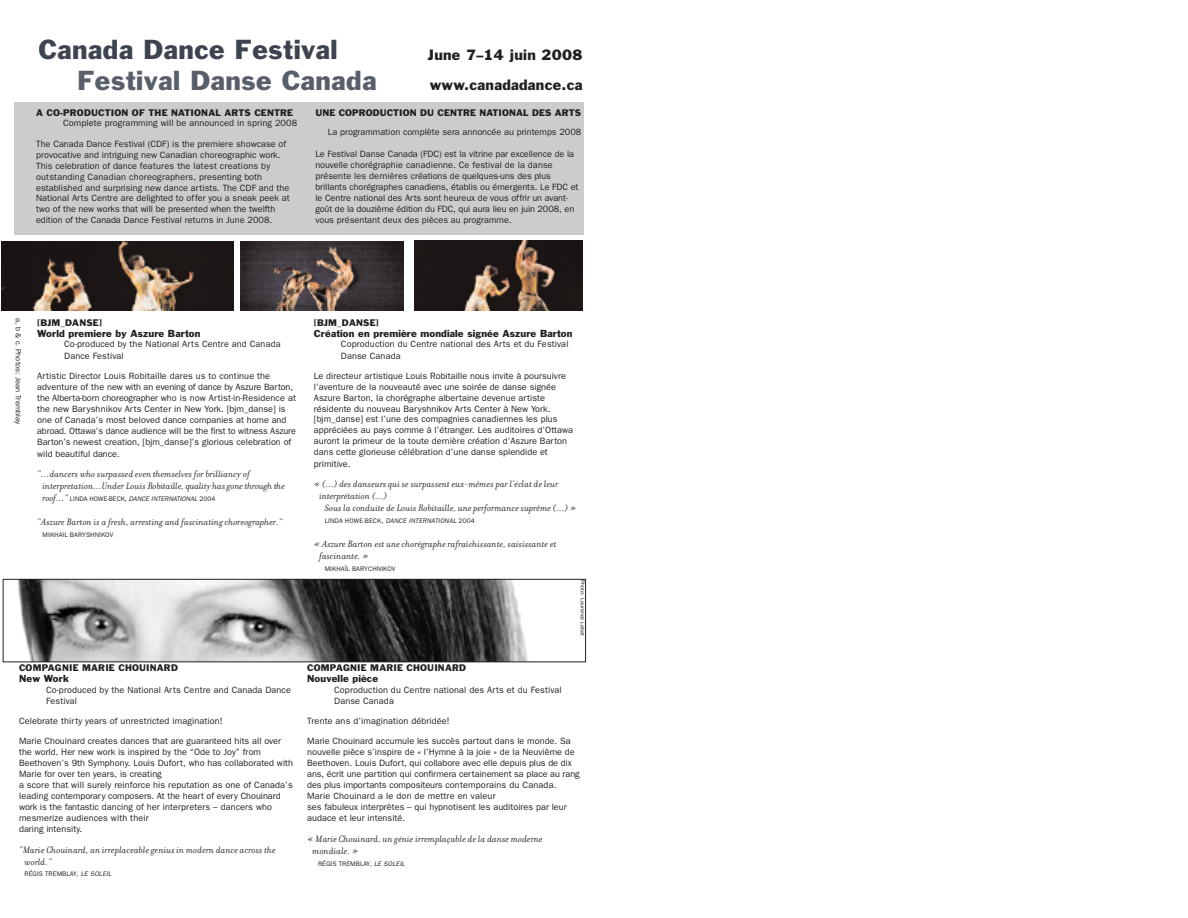
<style>
.page{position:relative;width:1188px;height:918px;background:#fff}
.page>*{position:absolute;margin:0;border:0;box-sizing:border-box;transform-origin:0 0}
.t1{font:25.5px "Franklin Gothic";letter-spacing:.02em;color:#3e444f}
.t2{font:25.5px "Franklin Gothic";letter-spacing:.02em;color:#595f6a}
.t3{font:13.95px/30.3px "Franklin Gothic";letter-spacing:.02em;color:#231f20}
.t4{font:italic 9.9px/12px "Filosofia";letter-spacing:.005em;color:#231f20}
.t5{font:9.45px "Franklin Gothic";letter-spacing:.015em;color:#231f20}
.t6{font:9.15px/10.9px "Franklin Gothic";color:#231f20}
.t7{font:8.85px "Franklin Gothic";letter-spacing:.02em;color:#231f20}
.t8{font:7.5px "Franklin Gothic";letter-spacing:.01em;color:#231f20}
.t9{font:6.6px "Franklin Gothic";letter-spacing:.015em;color:#231f20}
.t10{font:5.55px "Franklin Gothic";letter-spacing:.01em;color:#231f20}
.s1{font-family:"Filosofia";font-style:italic;font-size:9.9px}
.s2{font-style:italic}
</style>
<div class="page">
<div style="left:15px;top:102px;width:569px;height:133px;background:#ccc"></div>
<img style="left:17px;top:581px;width:511px;height:79px">
<div style="left:3px;top:579px;width:583px;height:83px;border:1px solid #231f20"></div>
<img style="left:2px;top:242px;width:231px;height:69px">
<img style="left:414px;top:241px;width:168px;height:69px">
<img style="left:240px;top:242px;width:164px;height:69px">
<h1 class="t1" style="left:39px;top:40px;width:301px">Canada Dance Festival</h1>
<h1 class="t2" style="left:77px;top:71px;width:301px">Festival Danse Canada</h1>
<h2 class="t3" style="left:428px;top:41px;width:156px">June 7–14 juin 2008 www.canadadance.ca</h2>
<p class="t7" style="left:36px;top:109px;width:259px">A CO-PRODUCTION OF THE NATIONAL ARTS CENTRE</p>
<p class="t6" style="left:63px;top:118px;width:236px">Complete programming will be announced in spring 2008</p>
<p class="t6" style="left:36px;top:139px;width:255px">The Canada Dance Festival (CDF) is the premiere showcase of provocative and intriguing new Canadian choreographic work.<br>This celebration of dance features the latest creations by outstanding Canadian choreographers, presenting both established and surprising new dance artists. The CDF and the National Arts Centre are delighted to offer you a sneak peek at two of the new works that will be presented when the twelfth edition of the Canada Dance Festival returns in June 2008.</p>
<p class="t7" style="left:315px;top:109px;width:267px">UNE COPRODUCTION DU CENTRE NATIONAL DES ARTS</p>
<p class="t6" style="left:328px;top:128px;width:255px">La programmation complète sera annoncée au printemps 2008</p>
<p class="t6" style="left:315px;top:149px;width:265px">Le Festival Danse Canada (FDC) est la vitrine par excellence de la nouvelle chorégraphie canadienne. Ce festival de la danse présente les dernières créations de quelques-uns des plus brillants chorégraphes canadiens, établis ou émergents. Le FDC et le Centre national des Arts sont heureux de vous offrir un avant&shy;goût de la douzième édition du FDC, qui aura lieu en juin 2008, en vous présentant deux des pièces au programme.</p>
<p class="t8" style="left:21px;top:318px;width:108px;rotate:90deg">a, b &amp; c. Photos: Jean Tremblay</p>
<p class="t7" style="left:37px;top:319px;width:66px">[BJM_DANSE]</p>
<p class="t5" style="left:37px;top:330px;width:165px">World premiere by Aszure Barton</p>
<p class="t6" style="left:64px;top:339px;width:218px;line-height:11.9px">Co-produced by the National Arts Centre and Canada<br>Dance Festival</p>
<p class="t6" style="left:37px;top:371px;width:260px">Artistic Director Louis Robitaille dares us to continue the adventure of the new with an evening of dance by Aszure Barton, the Alberta-born choreographer who is now Artist-in-Residence at the new Baryshnikov Arts Center in New York. [bjm_danse] is one of Canada’s most beloved dance companies at home and abroad. Ottawa’s dance audience will be the first to witness Aszure Barton’s newest creation, [bjm_danse]’s glorious celebration of wild beautiful dance.</p>
<p class="t4" style="left:43px;top:468px;width:244px;text-indent:-5px">“…dancers who surpassed even themselves for brilliancy of interpretation…Under Louis Robitaille, quality hasgonethrough the</p>
<p class="t9" style="left:43px;top:497px;width:174px"><span class="s1">roof…”</span> LINDA HOWE-BECK, <span class="s2">DANCE INTERNATIONAL</span> 2004</p>
<p class="t4" style="left:37px;top:516px;width:247px">“Aszure Barton is a fresh, arresting and fascinating choreographer.”</p>
<p class="t9" style="left:43px;top:532px;width:72px">MIKHAIL BARYSHNIKOV</p>
<p class="t7" style="left:19px;top:664px;width:160px">COMPAGNIE MARIE CHOUINARD</p>
<p class="t5" style="left:19px;top:675px;width:51px">New Work</p>
<p class="t6" style="left:46px;top:685px;width:246px">Co-produced by the National Arts Centre and Canada Dance<br>Festival</p>
<p class="t6" style="left:19px;top:712px;width:264px;line-height:20px">Celebrate thirty years of unrestricted imagination!<br>Marie Chouinard creates dances that are guaranteed hits all over</p>
<p class="t6" style="left:19px;top:747px;width:276px">the world. Her new work is inspired by the “Ode to Joy” from Beethoven’s 9th Symphony. Louis Dufort, who has collaborated with Marie for over ten years, is creating<br>a score that will surely reinforce his reputation as one of Canada’s leading contemporary composers. At the heart of every Chouinard work is the fantastic dancing of her interpreters – dancers who mesmerize audiences with their<br>daring intensity.</p>
<p class="t4" style="left:24px;top:843px;width:253px;text-indent:-5px">“Marie Chouinard, an irreplaceable genius in modern dance across the world.”</p>
<p class="t9" style="left:24px;top:872px;width:88px">RÉGIS TREMBLAY, <span class="s2">LE SOLEIL</span></p>
<p class="t7" style="left:314px;top:319px;width:66px">[BJM_DANSE]</p>
<p class="t5" style="left:314px;top:330px;width:260px">Création en première mondiale signée Aszure Barton</p>
<p class="t6" style="left:341px;top:339px;width:229px;line-height:11.4px">Coproduction du Centre national des Arts et du Festival<br>Danse Canada</p>
<p class="t6" style="left:314px;top:371px;width:261px">Le directeur artistique Louis Robitaille nous invite à poursuivre l’aventure de la nouveauté avec une soirée de danse signée Aszure Barton, la chorégraphe albertaine devenue artiste résidente du nouveau Baryshnikov Arts Center à New York. [bjm_danse] est l’une des compagnies canadiennes les plus appréciées au pays comme à l’étranger. Les auditoires d’Ottawa auront la primeur de la toute dernière création d’Aszure Barton dans cette glorieuse célébration d’une danse splendide et primitive.</p>
<p class="t4" style="left:314px;top:478px;width:246px">« (…) des danseurs qui se surpassent eux-mêmes par l’éclat de leur</p>
<p class="t4" style="left:319px;top:490px;width:69px">interprétation (…)</p>
<p class="t4" style="left:325px;top:502px;width:253px">Sous la conduite de Louis Robitaille, une performance suprême (…) »</p>
<p class="t9" style="left:325px;top:518px;width:152px">LINDA HOWE-BECK, <span class="s2">DANCE INTERNATIONAL</span> 2004</p>
<p class="t4" style="left:319px;top:537px;width:239px;text-indent:-5px">« Aszure Barton est une chorégraphe rafraîchissante, saisissante et fascinante. »</p>
<p class="t9" style="left:325px;top:566px;width:72px">MIKHAÏL BARYCHNIKOV</p>
<p class="t10" style="left:585px;top:580px;width:57px;rotate:90deg">Photo: Laurence Labat</p>
<p class="t7" style="left:307px;top:664px;width:160px">COMPAGNIE MARIE CHOUINARD</p>
<p class="t5" style="left:307px;top:675px;width:72px">Nouvelle pièce</p>
<p class="t6" style="left:334px;top:685px;width:229px">Coproduction du Centre national des Arts et du Festival<br>Danse Canada</p>
<p class="t6" style="left:307px;top:712px;width:265px;line-height:20px">Trente ans d’imagination débridée!<br>Marie Chouinard accumule les succès partout dans le monde. Sa</p>
<p class="t6" style="left:307px;top:747px;width:274px">nouvelle pièce s’inspire de « l’Hymne à la joie » de la Neuvième de Beethoven. Louis Dufort, qui collabore avec elle depuis plus de dix ans, écrit une partition qui confirmera certainement sa place au rang des plus importants compositeurs contemporains du Canada.<br>Marie Chouinard a le don de mettre en valeur<br>ses fabuleux interprètes – qui hypnotisent les auditoires par leur audace et leur intensité.</p>
<p class="t4" style="left:313px;top:832px;width:232px;text-indent:-5px">« Marie Chouinard, un génie irremplaçable de la danse moderne mondiale. »</p>
<p class="t9" style="left:318px;top:861px;width:88px">RÉGIS TREMBLAY, <span class="s2">LE SOLEIL</span></p>
</div>
